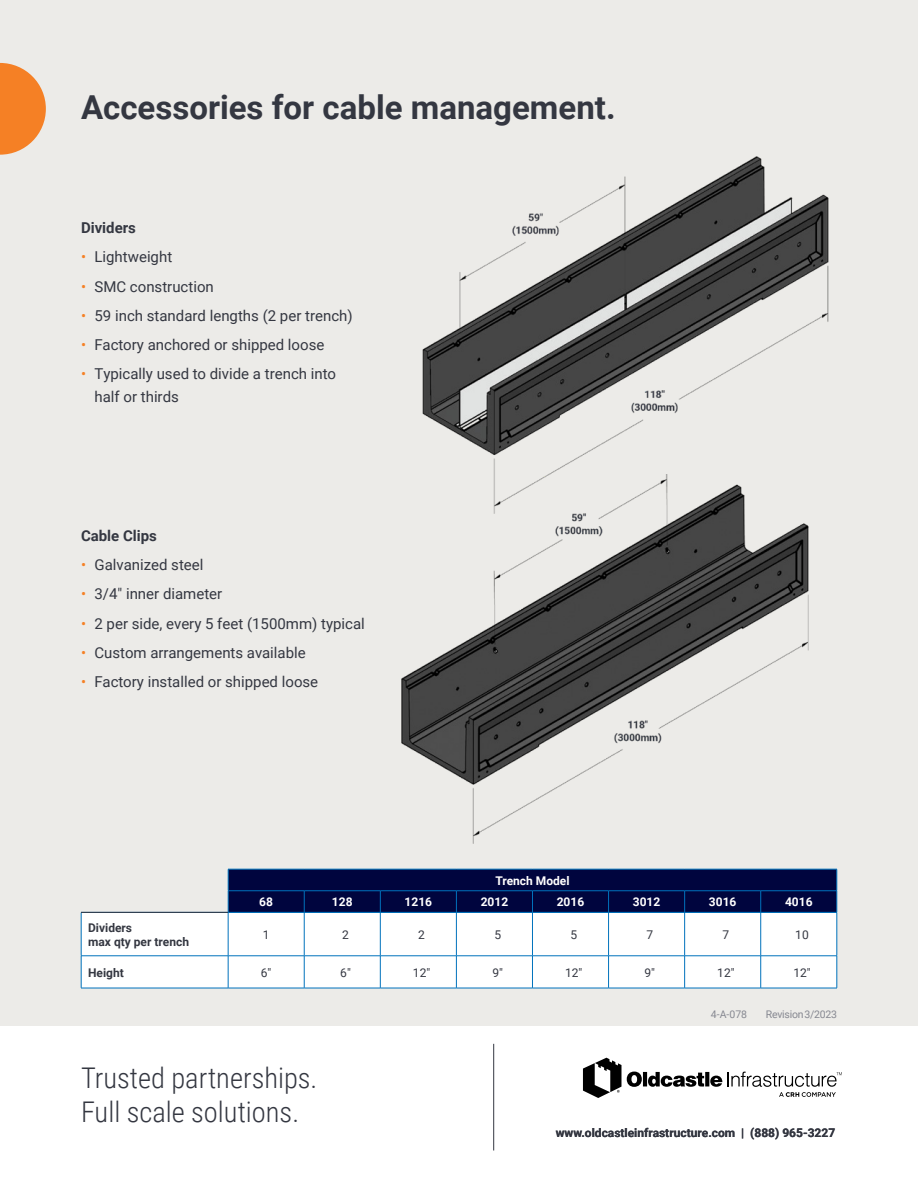
<style>
.page{position:relative;width:918px;height:1188px;background:#fff}
.page>*{position:absolute;margin:0;border:0;box-sizing:border-box;transform-origin:0 0}
.t1{font:700 33px "Roboto";color:#343741}
.t2{font:300 28.5px/34.5px "Roboto Condensed";color:#343741}
.t3{font:15px/22.5px "Roboto";color:#343741}
.t4{font:700 15px "Roboto";color:#343741}
.t5{font:700 12px/14.4px "Roboto";color:#343741}
.t6{font:700 12px "Roboto";color:#fff}
.t7{font:12px "Roboto";color:#343741}
.t8{font:10.5px "Roboto";letter-spacing:-.025em;color:#868891}
.s1{color:#f58025}
</style>
<div class="page">
<div style="left:0;top:0;width:918px;height:1026px;background:#ecebe8"></div>
<hr style="left:493px;top:1044px;width:1px;height:106px;background:#343741">
<svg style="left:583px;top:1058px;width:139px;height:40px"></svg>
<svg style="left:728px;top:1072px;width:114px;height:25px"></svg>
<svg style="left:0;top:63px;width:46px;height:92px"></svg>
<img style="left:422px;top:157px;width:407px;height:317px">
<img style="left:401px;top:474px;width:408px;height:369px">
<div style="left:82px;top:913px;width:755px;height:75px;background:#fff"></div>
<hr style="left:81px;top:913px;width:1px;height:43px;background:#0072bc">
<hr style="left:228px;top:913px;width:1px;height:43px;background:#0072bc">
<hr style="left:304px;top:913px;width:1px;height:43px;background:#0072bc">
<hr style="left:380px;top:913px;width:1px;height:43px;background:#0072bc">
<hr style="left:456px;top:913px;width:1px;height:43px;background:#0072bc">
<hr style="left:532px;top:913px;width:1px;height:43px;background:#0072bc">
<hr style="left:608px;top:913px;width:1px;height:43px;background:#0072bc">
<hr style="left:684px;top:913px;width:1px;height:43px;background:#0072bc">
<hr style="left:760px;top:913px;width:1px;height:43px;background:#0072bc">
<hr style="left:837px;top:913px;width:1px;height:43px;background:#0072bc">
<hr style="left:81px;top:956px;width:147px;height:1px;background:#0072bc">
<hr style="left:81px;top:956px;width:1px;height:32px;background:#0072bc">
<hr style="left:228px;top:956px;width:76px;height:1px;background:#0072bc">
<hr style="left:228px;top:956px;width:1px;height:32px;background:#0072bc">
<hr style="left:304px;top:956px;width:76px;height:1px;background:#0072bc">
<hr style="left:304px;top:956px;width:1px;height:32px;background:#0072bc">
<hr style="left:380px;top:956px;width:76px;height:1px;background:#0072bc">
<hr style="left:380px;top:956px;width:1px;height:32px;background:#0072bc">
<hr style="left:456px;top:956px;width:76px;height:1px;background:#0072bc">
<hr style="left:456px;top:956px;width:1px;height:32px;background:#0072bc">
<hr style="left:532px;top:956px;width:77px;height:1px;background:#0072bc">
<hr style="left:532px;top:956px;width:1px;height:32px;background:#0072bc">
<hr style="left:609px;top:956px;width:76px;height:1px;background:#0072bc">
<hr style="left:608px;top:956px;width:1px;height:32px;background:#0072bc">
<hr style="left:685px;top:956px;width:76px;height:1px;background:#0072bc">
<hr style="left:684px;top:956px;width:1px;height:32px;background:#0072bc">
<hr style="left:761px;top:956px;width:76px;height:1px;background:#0072bc">
<hr style="left:760px;top:956px;width:1px;height:32px;background:#0072bc">
<hr style="left:837px;top:956px;width:1px;height:32px;background:#0072bc">
<hr style="left:81px;top:988px;width:147px;height:1px;background:#0072bc">
<hr style="left:228px;top:988px;width:76px;height:1px;background:#0072bc">
<hr style="left:304px;top:988px;width:76px;height:1px;background:#0072bc">
<hr style="left:380px;top:988px;width:76px;height:1px;background:#0072bc">
<hr style="left:456px;top:988px;width:76px;height:1px;background:#0072bc">
<hr style="left:532px;top:988px;width:77px;height:1px;background:#0072bc">
<hr style="left:609px;top:988px;width:76px;height:1px;background:#0072bc">
<hr style="left:685px;top:988px;width:76px;height:1px;background:#0072bc">
<hr style="left:761px;top:988px;width:76px;height:1px;background:#0072bc">
<svg style="left:228px;top:869px;width:610px;height:43px;background:#000b45"></svg>
<hr style="left:228px;top:912px;width:76px;height:1px;background:#0072bc">
<hr style="left:304px;top:912px;width:76px;height:1px;background:#0072bc">
<hr style="left:380px;top:912px;width:76px;height:1px;background:#0072bc">
<hr style="left:456px;top:912px;width:76px;height:1px;background:#0072bc">
<hr style="left:532px;top:912px;width:77px;height:1px;background:#0072bc">
<hr style="left:609px;top:912px;width:76px;height:1px;background:#0072bc">
<hr style="left:685px;top:912px;width:76px;height:1px;background:#0072bc">
<hr style="left:761px;top:912px;width:76px;height:1px;background:#0072bc">
<hr style="left:81px;top:912px;width:147px;height:1px;background:#343741">
<h1 class="t1" style="left:81px;top:84px;width:536px">Accessories for cable management.</h1>
<p class="t4" style="left:81px;top:217px;width:57px">Dividers</p>
<p class="t3" style="left:81px;top:245px;width:93px"><span class="s1">•</span> Lightweight</p>
<p class="t3" style="left:81px;top:275px;width:134px"><span class="s1">•</span> SMC construction</p>
<p class="t3" style="left:81px;top:304px;width:273px"><span class="s1">•</span> 59 inch standard lengths (2 per trench)</p>
<p class="t3" style="left:81px;top:333px;width:245px"><span class="s1">•</span> Factory anchored or shipped loose</p>
<p class="t3" style="left:94px;top:362px;width:243px;text-indent:-14px"><span class="s1">•</span> Typically used to divide a trench into half or thirds</p>
<p class="t4" style="left:81px;top:525px;width:78px">Cable Clips</p>
<p class="t3" style="left:81px;top:553px;width:124px"><span class="s1">•</span> Galvanized steel</p>
<p class="t3" style="left:81px;top:582px;width:143px"><span class="s1">•</span> 3/4" inner diameter</p>
<p class="t3" style="left:81px;top:611px;width:285px"><span class="s1">•</span> 2 per side, every 5 feet (1500mm) typical</p>
<p class="t3" style="left:81px;top:641px;width:226px"><span class="s1">•</span> Custom arrangements available</p>
<p class="t3" style="left:81px;top:670px;width:239px"><span class="s1">•</span> Factory installed or shipped loose</p>
<p class="t6" style="left:495px;top:872px;width:76px">Trench Model</p>
<p class="t6" style="left:259px;top:894px;width:15px">68</p>
<p class="t6" style="left:332px;top:894px;width:22px">128</p>
<p class="t6" style="left:405px;top:894px;width:29px">1216</p>
<p class="t6" style="left:481px;top:894px;width:29px">2012</p>
<p class="t6" style="left:557px;top:894px;width:29px">2016</p>
<p class="t6" style="left:633px;top:894px;width:29px">3012</p>
<p class="t6" style="left:709px;top:894px;width:29px">3016</p>
<p class="t6" style="left:785px;top:894px;width:29px">4016</p>
<p class="t5" style="left:88px;top:920px;width:103px">Dividers<br>max qty per trench</p>
<p class="t7" style="left:263px;top:926px;width:8px">1</p>
<p class="t7" style="left:342px;top:926px;width:8px">2</p>
<p class="t7" style="left:418px;top:926px;width:8px">2</p>
<p class="t7" style="left:494px;top:926px;width:8px">5</p>
<p class="t7" style="left:570px;top:926px;width:8px">5</p>
<p class="t7" style="left:647px;top:926px;width:8px">7</p>
<p class="t7" style="left:723px;top:926px;width:8px">7</p>
<p class="t7" style="left:795px;top:926px;width:15px">10</p>
<p class="t5" style="left:88px;top:965px;width:37px">Height</p>
<p class="t7" style="left:261px;top:964px;width:12px">6"</p>
<p class="t7" style="left:340px;top:964px;width:12px">6"</p>
<p class="t7" style="left:413px;top:964px;width:19px">12"</p>
<p class="t7" style="left:492px;top:964px;width:12px">9"</p>
<p class="t7" style="left:565px;top:964px;width:19px">12"</p>
<p class="t7" style="left:645px;top:964px;width:12px">9"</p>
<p class="t7" style="left:717px;top:964px;width:19px">12"</p>
<p class="t7" style="left:793px;top:964px;width:19px">12"</p>
<h2 class="t2" style="left:81px;top:1059px;width:238px">Trusted partnerships.<br>Full scale solutions.</h2>
<p class="t8" style="left:711px;top:1007px;width:38px">4-A-078</p>
<p class="t8" style="left:766px;top:1007px;width:73px">Revision 3/2023</p>
<p class="t5" style="left:556px;top:1125px;width:281px">www.oldcastleinfrastructure.com | (888) 965-3227</p>
</div>
